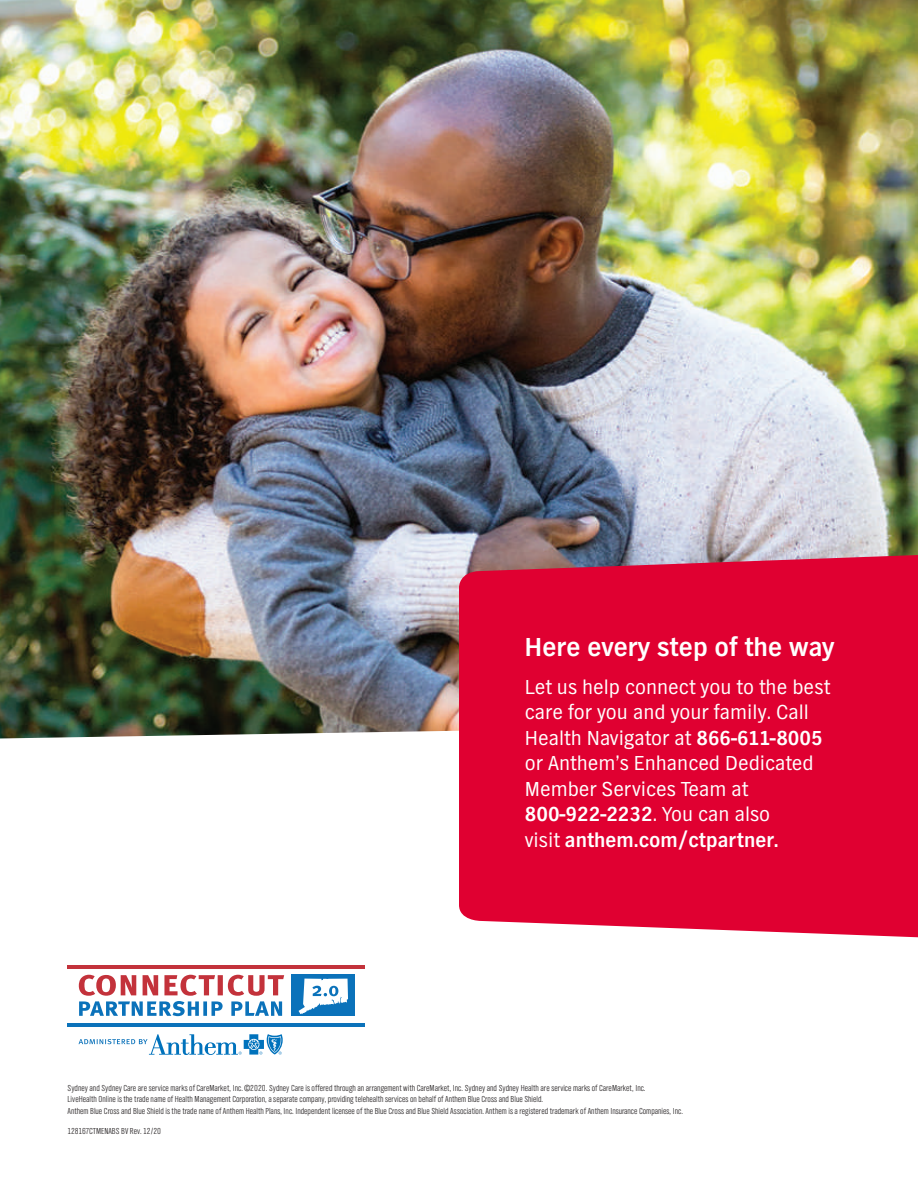
<style>
.page{position:relative;width:918px;height:1188px;background:#fff}
.page>*{position:absolute;margin:0;border:0;box-sizing:border-box;transform-origin:0 0}
.t1{font:700 27px "TV Nord EF";color:#fff}
.t2{font:21px/25.5px "TV Nord EF";color:#fff}
.t3{font:300 9px/11.4px "TV Nord Cond EF";color:#231f20}
.s1{font-weight:700}
</style>
<div class="page">
<img style="left:0;top:0;width:918px;height:738px">
<svg style="left:459px;top:526px;width:459px;height:412px;background:#da143f"></svg>
<div style="left:291px;top:974px;width:64px;height:41px;background:#0b72ba"></div>
<hr style="left:68px;top:965px;width:297px;height:3px;background:#c3323b">
<hr style="left:68px;top:1023px;width:297px;height:3px;background:#0b72ba">
<svg style="left:299px;top:979px;width:49px;height:35px"></svg>
<svg style="left:79px;top:975px;width:205px;height:41px"></svg>
<svg style="left:79px;top:1034px;width:204px;height:21px"></svg>
<h1 class="t1" style="left:525px;top:633px;width:311px">Here every step of the way</h1>
<h2 class="t2" style="left:525px;top:674px;width:307px">Let us help connect you to the best care for you and your family. Call<br>Health Navigator at <span class="s1">866-611-8005 </span>or Anthem’s Enhanced Dedicated<br>Member Services Team at<br><span class="s1">800-922-2232</span>. You can also<br>visit <span class="s1">anthem.com/ctpartner.</span></h2>
<p class="t3" style="left:68px;top:1082px;width:617px">Sydney and Sydney Care are service marks of CareMarket, Inc. ©2020. Sydney Care is offered through an arrangement with CareMarket, Inc. Sydney and Sydney Health are service marks of CareMarket, Inc.<br>LiveHealth Online is the trade name of Health Management Corporation, a separate company, providing telehealth services on behalf of Anthem Blue Cross and Blue Shield.<br>Anthem Blue Cross and Blue Shield is the trade name of Anthem Health Plans, Inc. Independent licensee of the Blue Cross and Blue Shield Association. Anthem is a registered trademark of Anthem Insurance Companies, Inc.</p>
<p class="t3" style="left:68px;top:1125px;width:95px">128167CTMENABS BV Rev. 12/20</p>
</div>
